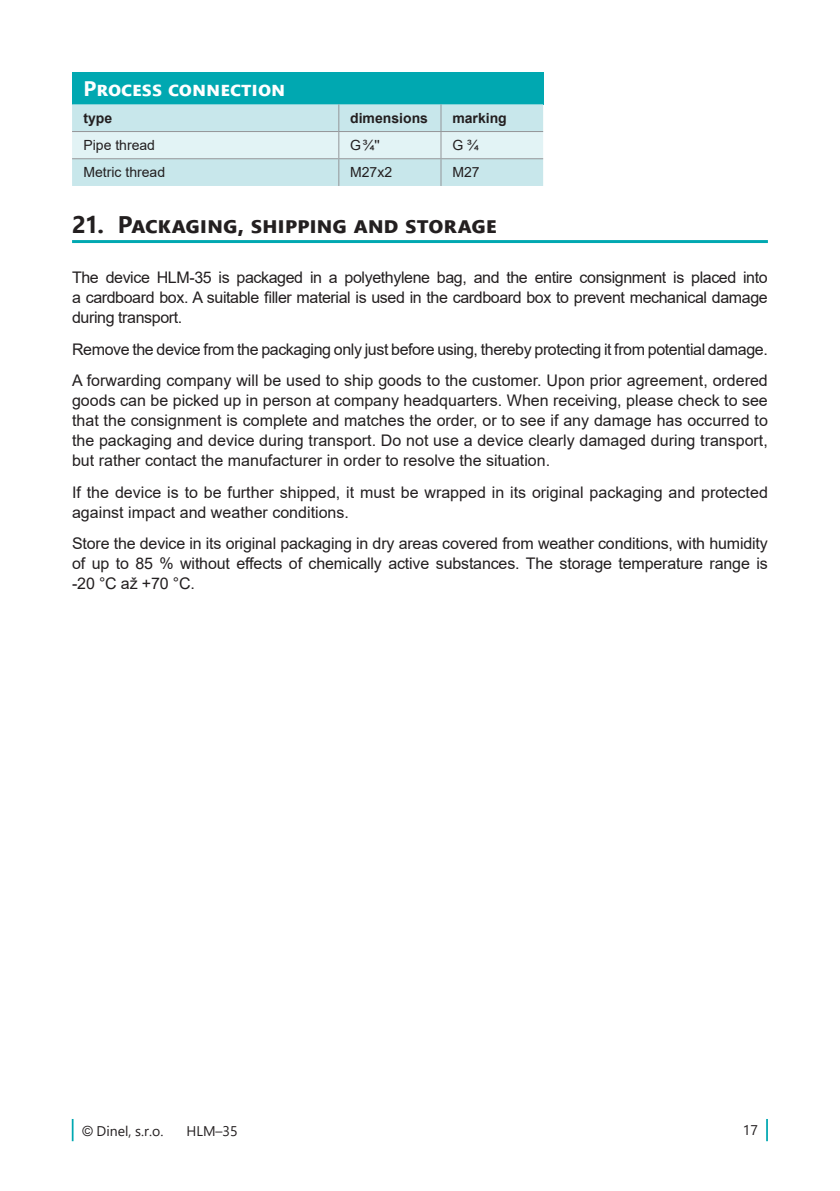
<style>
.page{position:relative;width:840px;height:1191px;background:#fff}
.page>*{position:absolute;margin:0;border:0;box-sizing:border-box;transform-origin:0 0}
.t1{font:700 24px "Segoe UI";letter-spacing:-.015em;color:#231f20}
.t2{font:700 21px "Segoe UI";color:#fff}
.t3{font:16px/20px "Arial";color:#231f20;text-align:justify}
.t4{font:16px/31.4px "Arial";letter-spacing:-.025em;color:#231f20}
.t5{font:14px "Arial";color:#231f20}
.t6{font:14px "Segoe UI";color:#231f20}
.t7{font:700 14px "Arial";color:#231f20}
.s1{font-family:"Arial"}
</style>
<div class="page">
<svg style="left:72px;top:1119px;width:1px;height:22px"></svg>
<hr style="left:765px;top:1119px;width:2px;height:22px;background:#00a8b1">
<hr style="left:72px;top:240px;width:695px;height:3px;background:#00a8b1">
<div style="left:72px;top:72px;width:471px;height:32px;background:#00a8b1"></div>
<svg style="left:72px;top:104px;width:471px;height:82px;background:#cee9ec"></svg>
<hr style="left:441px;top:131px;width:102px;height:1px;background:#939598">
<hr style="left:72px;top:158px;width:266px;height:1px;background:#939598">
<hr style="left:338px;top:158px;width:103px;height:1px;background:#939598">
<hr style="left:441px;top:158px;width:102px;height:1px;background:#939598">
<h2 class="t2" style="left:83px;top:69px;width:203px">Process connection</h2>
<p class="t7" style="left:83px;top:108px;width:30px">type</p>
<p class="t7" style="left:350px;top:108px;width:79px">dimensions</p>
<p class="t7" style="left:452px;top:108px;width:56px">marking</p>
<p class="t5" style="left:83px;top:136px;width:73px">Pipe thread</p>
<p class="t5" style="left:350px;top:136px;width:31px">G¾''</p>
<p class="t5" style="left:452px;top:136px;width:28px">G ¾</p>
<p class="t5" style="left:83px;top:163px;width:83px">Metric thread</p>
<p class="t5" style="left:350px;top:163px;width:44px">M27x2</p>
<p class="t5" style="left:452px;top:163px;width:29px">M27</p>
<h1 class="t1" style="left:72px;top:201px;width:426px">21. Packaging, shipping and storage</h1>
<p class="t3" style="left:72px;top:268px;width:696px">The device HLM-35 is packaged in a polyethylene bag, and the entire consignment is placed into a cardboard box. A suitable filler material is used in the cardboard box to prevent mechanical damage during transport.</p>
<p class="t4" style="left:72px;top:333px;width:697px">Remove the device from the packaging only just before using, thereby protecting it from potential damage.<br>A forwarding company will be used to ship goods to the customer. Upon prior agreement, ordered</p>
<p class="t3" style="left:72px;top:390px;width:697px">goods can be picked up in person at company headquarters. When receiving, please check to see that the consignment is complete and matches the order, or to see if any damage has occurred to the packaging and device during transport. Do not use a device clearly damaged during transport, but rather contact the manufacturer in order to resolve the situation.</p>
<p class="t3" style="left:72px;top:482px;width:697px">If the device is to be further shipped, it must be wrapped in its original packaging and protected against impact and weather conditions.</p>
<p class="t3" style="left:72px;top:533px;width:696px">Store the device in its original packaging in dry areas covered from weather conditions, with humidity of up to 85 % without effects of chemically active substances. The storage temperature range is -20 °C až +70 °C.</p>
<p class="t6" style="left:82px;top:1117px;width:83px"><span class="s1">©</span> Dinel, s.r.o.</p>
<p class="t6" style="left:186px;top:1117px;width:53px">HLM–35</p>
<p class="t6" style="left:742px;top:1116px;width:17px">17</p>
</div>
